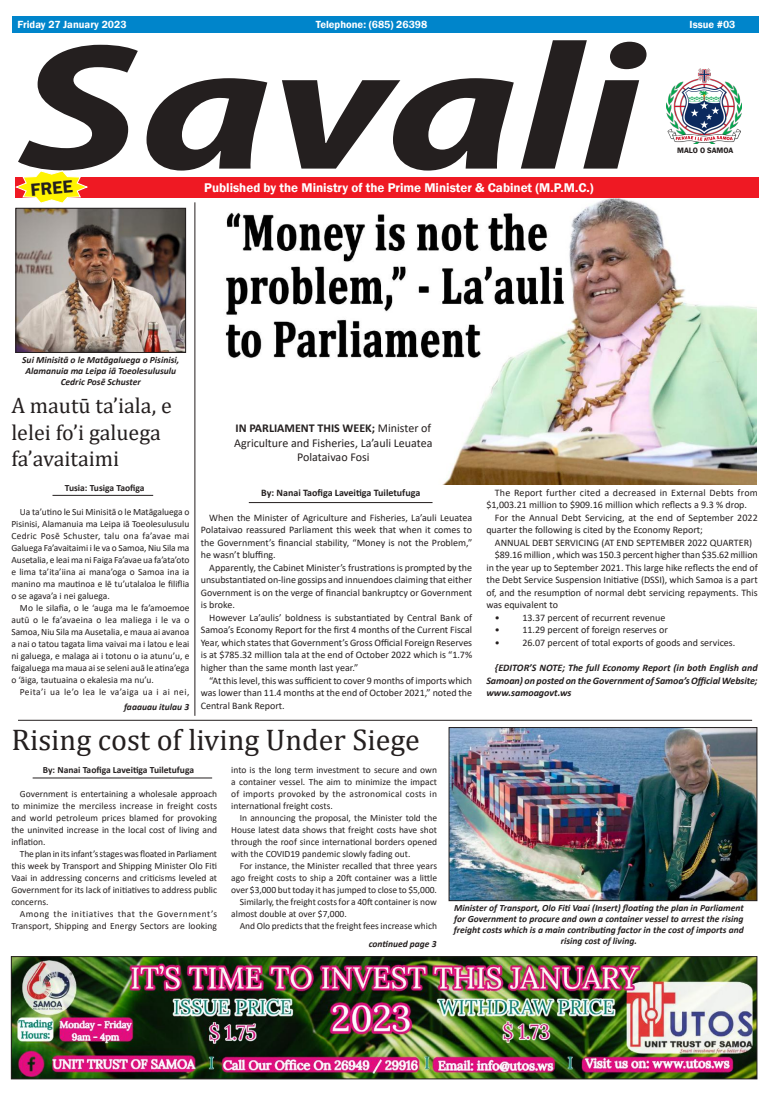
<style>
.page{position:relative;width:772px;height:1095px;background:#fff}
.page>*{position:absolute;margin:0;border:0;box-sizing:border-box;transform-origin:0 0}
.t1{font:italic 700 180.6px "Myriad Pro";color:#241f1f;scale:1.3 1}
.t2{font:30px "Cambria";color:#241f1f}
.t3{font:22px/26.4px "Cambria";color:#241f1f}
.t4{font:600 18px "Franklin Gothic";color:#241f1f}
.t5{font:600 13px "Franklin Gothic";color:#fff}
.t6{font:12px/14.4px "Calibri";color:#241f1f;text-align:center}
.t7{font:600 10.6px "Franklin Gothic";color:#fff}
.t8{font:10px/12.5px "Calibri";color:#241f1f;text-align:justify}
.t9{font:italic 700 10px/12.5px "Calibri";letter-spacing:-.005em;color:#241f1f;text-align:justify}
.t10{font:700 10px "Calibri";color:#241f1f}
.t11{font:9.5px/12px "Calibri";color:#241f1f;text-align:justify}
.t12{font:italic 700 9.5px/11px "Calibri";color:#241f1f;text-align:center}
.t13{font:700 9.5px "Calibri";color:#241f1f}
.t14{font:9.5px "Calibri";letter-spacing:.04em;color:#241f1f}
.t15{font:600 8px "Franklin Gothic";color:#241f1f}
.s1{font-weight:700}
</style>
<div class="page">
<img style="left:225px;top:198px;width:531px;height:286px">
<div style="left:12px;top:16px;width:746px;height:17px;background:#0085cb"></div>
<div style="left:15px;top:177px;width:742px;height:21px;background:#ef1923"></div>
<svg style="left:15px;top:171px;width:73px;height:32px"></svg>
<img style="left:666px;top:68px;width:75px;height:75px">
<img style="left:13px;top:958px;width:741px;height:118px">
<div style="left:11px;top:956px;width:745px;height:122px;border:1px solid #241f1f"></div>
<hr style="left:249px;top:502px;width:183px;height:1px;background:#241f1f">
<hr style="left:18px;top:719px;width:733px;height:1px;background:#241f1f">
<img style="left:450px;top:729px;width:304px;height:169px">
<div style="left:448px;top:727px;width:308px;height:173px;border:1px solid #241f1f"></div>
<hr style="left:33px;top:777px;width:179px;height:1px;background:#241f1f">
<hr style="left:194px;top:202px;width:1px;height:513px;background:#241f1f">
<img style="left:18px;top:210px;width:166px;height:140px">
<div style="left:16px;top:208px;width:170px;height:144px;border:1px solid #241f1f"></div>
<hr style="left:52px;top:495px;width:101px;height:1px;background:#241f1f">
<p class="t7" style="left:17px;top:18px;width:110px">Friday 27 January 2023</p>
<p class="t7" style="left:315px;top:18px;width:113px">Telephone: (685) 26398</p>
<p class="t7" style="left:689px;top:18px;width:47px">Issue #03</p>
<h1 class="t1" style="left:18px;top:-10px;width:481px">Savali</h1>
<h3 class="t4" style="left:30px;top:178px;width:44px;rotate:-5deg">FREE</h3>
<h3 class="t5" style="left:204px;top:180px;width:391px">Published by the Ministry of the Prime Minister &amp; Cabinet (M.P.M.C.)</h3>
<p class="t15" style="left:676px;top:145px;width:58px">MALO O SAMOA</p>
<p class="t12" style="left:22px;top:353px;width:158px">Sui Minisitā o le Matāgaluega o Pisinisi,<br>Alamanuia ma Leipa iā Toeolesulusulu<br>Cedric Posē Schuster</p>
<h3 class="t3" style="left:11px;top:392px;width:162px">A mautū ta’iala, e lelei fo’i galuega fa’avaitaimi</h3>
<p class="t6" style="left:234px;top:421px;width:200px"><span class="s1">IN PARLIAMENT THIS WEEK;</span> Minister of<br>Agriculture and Fisheries, La’auli Leuatea<br>Polataivao Fosi</p>
<p class="t13" style="left:65px;top:481px;width:81px">Tusia: Tusiga Taofiga</p>
<p class="t11" style="left:11px;top:505px;width:179px;text-indent:9px">Ua ta’utino le Sui Minisitā o le Matāgaluega o Pisinisi, Alamanuia ma Leipa iā Toeolesulusulu Cedric Posē Schuster, talu ona fa’avae mai Galuega Fa’avaitaimi i le va o Samoa, Niu Sila ma Ausetalia, e leai ma ni Faiga Fa’avae ua fa’ata’oto e lima ta’ita’iina ai mana’oga o Samoa ina ia manino ma mautinoa e lē tu’utalaloa le filiflia o se agava’a i nei galuega.</p>
<p class="t11" style="left:11px;top:601px;width:179px;text-indent:9px">Mo le silafia, o le ‘auga ma le fa’amoemoe autū o le fa’avaeina o lea maliega i le va o Samoa, Niu Sila ma Ausetalia, e maua ai avanoa a nai o tatou tagata lima vaivai ma i latou e leai ni galuega, e malaga ai i totonu o ia atunu’u, e faigaluega ma maua ai se seleni auā le atina’ega o ‘āiga, tautuaina o ekalesia ma nu’u.</p>
<p class="t14" style="left:20px;top:685px;width:171px">Peita’i ua le’o lea le va’aiga ua i ai nei,</p>
<p class="t12" style="left:124px;top:700px;width:67px">faaauau itulau 3</p>
<p class="t10" style="left:261px;top:485px;width:160px">By: Nanai Taofiga Laveitiga Tuiletufuga</p>
<p class="t8" style="left:201px;top:511px;width:273px;text-indent:9px">When the Minister of Agriculture and Fisheries, La’auli Leuatea Polataivao reassured Parliament this week that when it comes to the Government’s financial stability, “Money is not the Problem,” he wasn’t bluffing.</p>
<p class="t8" style="left:201px;top:561px;width:273px;text-indent:9px">Apparently, the Cabinet Minister’s frustrations is prompted by the unsubstantiated on-line gossips and innuendoes claiming that either Government is on the verge of financial bankruptcy or Government is broke.</p>
<p class="t8" style="left:201px;top:611px;width:273px;text-indent:9px">However La’aulis’ boldness is substantiated by Central Bank of Samoa’s Economy Report for the first 4 months of the Current Fiscal Year, which states that Government’s Gross Official Foreign Reserves is at $785.32 million tala at the end of October 2022 which is “1.7% higher than the same month last year.”</p>
<p class="t8" style="left:201px;top:673px;width:273px;text-indent:9px">“At this level, this was sufficient to cover 9 months of imports which was lower than 11.4 months at the end of October 2021,” noted the Central Bank Report.</p>
<h2 class="t2" style="left:11px;top:722px;width:410px">Rising cost of living Under Siege</h2>
<p class="t8" style="left:486px;top:486px;width:273px;text-indent:9px">The Report further cited a decreased in External Debts from $1,003.21 million to $909.16 million which reflects a 9.3 % drop.</p>
<p class="t8" style="left:486px;top:511px;width:273px;text-indent:9px">For the Annual Debt Servicing, at the end of September 2022 quarter the following is cited by the Economy Report;</p>
<p class="t8" style="left:494px;top:536px;width:258px">ANNUAL DEBT SERVICING (AT END SEPTEMBER 2022 QUARTER)</p>
<p class="t8" style="left:494px;top:548px;width:264px">$89.16 million , which was 150.3 percent higher than $35.62 million</p>
<p class="t8" style="left:486px;top:561px;width:273px">in the year up to September 2021. This large hike reflects the end of</p>
<p class="t8" style="left:486px;top:573px;width:273px">the Debt Service Suspension Initiative (DSSI), which Samoa is a part</p>
<p class="t8" style="left:486px;top:586px;width:273px">of, and the resumption of normal debt servicing repayments. This</p>
<p class="t8" style="left:486px;top:598px;width:73px">was equivalent to</p>
<p class="t8" style="left:494px;top:611px;width:172px">• 13.37 percent of recurrent revenue</p>
<p class="t8" style="left:494px;top:623px;width:174px">• 11.29 percent of foreign reserves or</p>
<p class="t8" style="left:494px;top:636px;width:242px">• 26.07 percent of total exports of goods and services.</p>
<p class="t9" style="left:486px;top:661px;width:273px;text-indent:9px">{EDITOR’S NOTE; The full Economy Report (in both English and Samoan) on posted on the Government of Samoa’s Official Website; www.samoagovt.ws</p>
<p class="t13" style="left:43px;top:762px;width:153px">By: Nanai Taofiga Laveitiga Tuiletufuga</p>
<p class="t11" style="left:11px;top:787px;width:207px;text-indent:9px">Government is entertaining a wholesale approach to minimize the merciless increase in freight costs and world petroleum prices blamed for provoking the uninvited increase in the local cost of living and inflation.</p>
<p class="t11" style="left:11px;top:847px;width:207px;text-indent:9px">The plan in its infant’s stages was floated in Parliament this week by Transport and Shipping Minister Olo Fiti Vaai in addressing concerns and criticisms leveled at Government for its lack of initiatives to address public concerns.</p>
<p class="t11" style="left:11px;top:907px;width:207px;text-align:right">Among the initiatives that the Government’s<br>Transport, Shipping and Energy Sectors are looking</p>
<p class="t11" style="left:231px;top:763px;width:207px">into is the long term investment to secure and own a container vessel. The aim to minimize the impact of imports provoked by the astronomical costs in international freight costs.</p>
<p class="t11" style="left:231px;top:811px;width:207px;text-indent:9px">In announcing the proposal, the Minister told the House latest data shows that freight costs have shot through the roof since international borders opened with the COVID19 pandemic slowly fading out.</p>
<p class="t11" style="left:240px;top:859px;width:199px">For instance, the Minister recalled that three years</p>
<p class="t11" style="left:231px;top:871px;width:207px">ago freight costs to ship a 20ft container was a little</p>
<p class="t11" style="left:231px;top:883px;width:207px">over $3,000 but today it has jumped to close to $5,000.</p>
<p class="t11" style="left:240px;top:895px;width:198px">Similarly, the freight costs for a 40ft container is now</p>
<p class="t11" style="left:231px;top:907px;width:117px">almost double at over $7,000.</p>
<p class="t11" style="left:240px;top:919px;width:198px">And Olo predicts that the freight fees increase which</p>
<p class="t12" style="left:368px;top:937px;width:69px">continued page 3</p>
<p class="t12" style="left:453px;top:901px;width:291px">Minister of Transport, Olo Fiti Vaai (Insert) floating the plan in Parliament for Government to procure and own a container vessel to arrest the rising freight costs which is a main contributing factor in the cost of imports and rising cost of living.</p>
</div>
